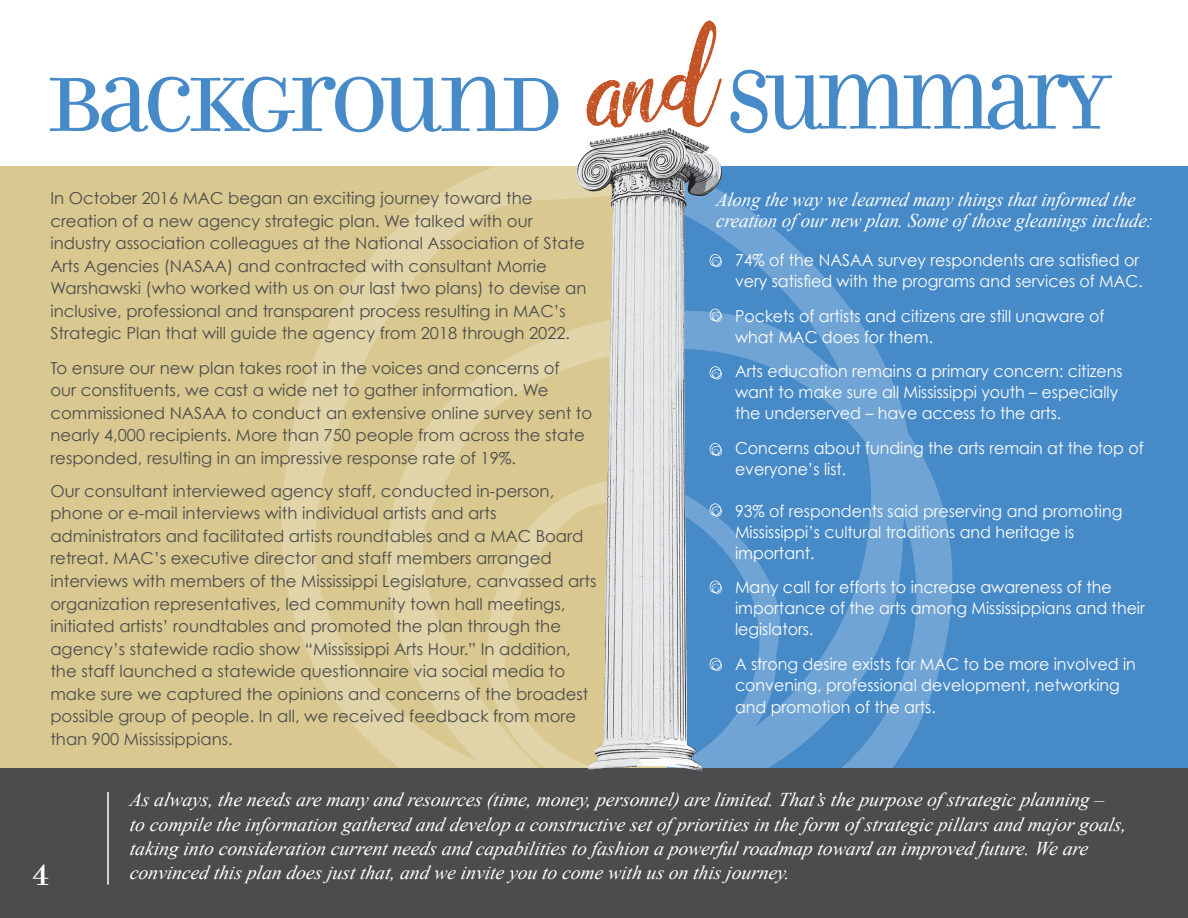
<style>
.page{position:relative;width:1188px;height:918px;background:#fff}
.page>*{position:absolute;margin:0;border:0;box-sizing:border-box;transform-origin:0 0}
.t1{font:82.5px "Filosofia Unicase";letter-spacing:-.075em;color:#478ac8;scale:1.07 1}
.t2{font:82.5px "Filosofia Unicase";letter-spacing:-.075em;color:#478ac8}
.t3{font:30.75px "Filosofia Unicase";color:#fff;scale:1.1 1}
.t4{font:italic 19.5px/24.8px "Times New Roman";color:#fff}
.t5{font:italic 19.5px/21px "Times New Roman";color:#fff;scale:.95 1}
.t6{font:16.5px/22.5px "Century Gothic";color:#4b4c4d}
.t7{font:16.5px/21px "Century Gothic";color:#fff;scale:.96 1}
.s1{font-size:94.05px}
</style>
<div class="page">
<div style="left:667px;top:166px;width:521px;height:752px;background:#478ac8"></div>
<div style="left:0;top:166px;width:667px;height:752px;background:#d9c88f"></div>
<svg style="left:282px;top:166px;width:671px;height:602px"></svg>
<div style="left:0;top:768px;width:1188px;height:150px;background:#4b4c4d"></div>
<img style="left:576px;top:131px;width:146px;height:641px">
<hr style="left:107px;top:792px;width:2px;height:92px;background:#fff">
<p class="t1" style="left:46px;top:56px;width:485px">BACKGROUND</p>
<p class="t2" style="left:726px;top:53px;width:383px"><span class="s1">S</span>UMMARY</p>
<p class="t6" style="left:50px;top:187px;width:538px">In October 2016 MAC began an exciting journey toward the creation of a new agency strategic plan. We talked with our industry association colleagues at the National Association of State Arts Agencies (NASAA) and contracted with consultant Morrie Warshawski (who worked with us on our last two plans) to devise an inclusive, professional and transparent process resulting in MAC’s Strategic Plan that will guide the agency from 2018 through 2022.</p>
<p class="t6" style="left:50px;top:356px;width:543px">To ensure our new plan takes root in the voices and concerns of<br>our constituents, we cast a wide net to gather information. We commissioned NASAA to conduct an extensive online survey sent to nearly 4,000 recipients. More than 750 people from across the state responded, resulting in an impressive response rate of 19%.</p>
<p class="t6" style="left:50px;top:479px;width:548px">Our consultant interviewed agency staff, conducted in-person, phone or e-mail interviews with individual artists and arts administrators and facilitated artists roundtables and a MAC Board retreat. MAC’s executive director and staff members arranged interviews with members of the Mississippi Legislature, canvassed arts organization representatives, led community town hall meetings, initiated artists’ roundtables and promoted the plan through the agency’s statewide radio show “Mississippi Arts Hour.” In addition, the staff launched a statewide questionnaire via social media to make sure we captured the opinions and concerns of the broadest possible group of people. In all, we received feedback from more than 900 Mississippians.</p>
<p class="t5" style="left:716px;top:188px;width:464px">Along the way we learned many things that informed the creation of our new plan. Some of those gleanings include:</p>
<p class="t7" style="left:735px;top:250px;width:426px">74% of the NASAA survey respondents are satisfied or very satisfied with the programs and services of MAC.</p>
<p class="t7" style="left:735px;top:305px;width:386px">Pockets of artists and citizens are still unaware of what MAC does for them.</p>
<p class="t7" style="left:735px;top:361px;width:405px">Arts education remains a primary concern: citizens want to make sure all Mississippi youth – especially the underserved – have access to the arts.</p>
<p class="t7" style="left:735px;top:437px;width:427px">Concerns about funding the arts remain at the top of everyone’s list.</p>
<p class="t7" style="left:735px;top:500px;width:405px">93% of respondents said preserving and promoting<br>Mississippi’s cultural traditions and heritage is important.</p>
<p class="t7" style="left:735px;top:577px;width:428px">Many call for efforts to increase awareness of the importance of the arts among Mississippians and their legislators.</p>
<p class="t7" style="left:735px;top:653px;width:419px">A strong desire exists for MAC to be more involved in convening, professional development, networking</p>
<p class="t7" style="left:735px;top:697px;width:211px">and promotion of the arts.</p>
<p class="t4" style="left:130px;top:786px;width:1001px">As always, the needs are many and resources (time, money, personnel) are limited. That’s the purpose of strategic planning – to compile the information gathered and develop a constructive set of priorities in the form of strategic pillars and major goals, taking into consideration current needs and capabilities to fashion a powerful roadmap toward an improved future. We are</p>
<p class="t3" style="left:32px;top:857px;width:18px">4</p>
<p class="t4" style="left:130px;top:860px;width:664px">convinced this plan does just that, and we invite you to come with us on this journey.</p>
</div>
